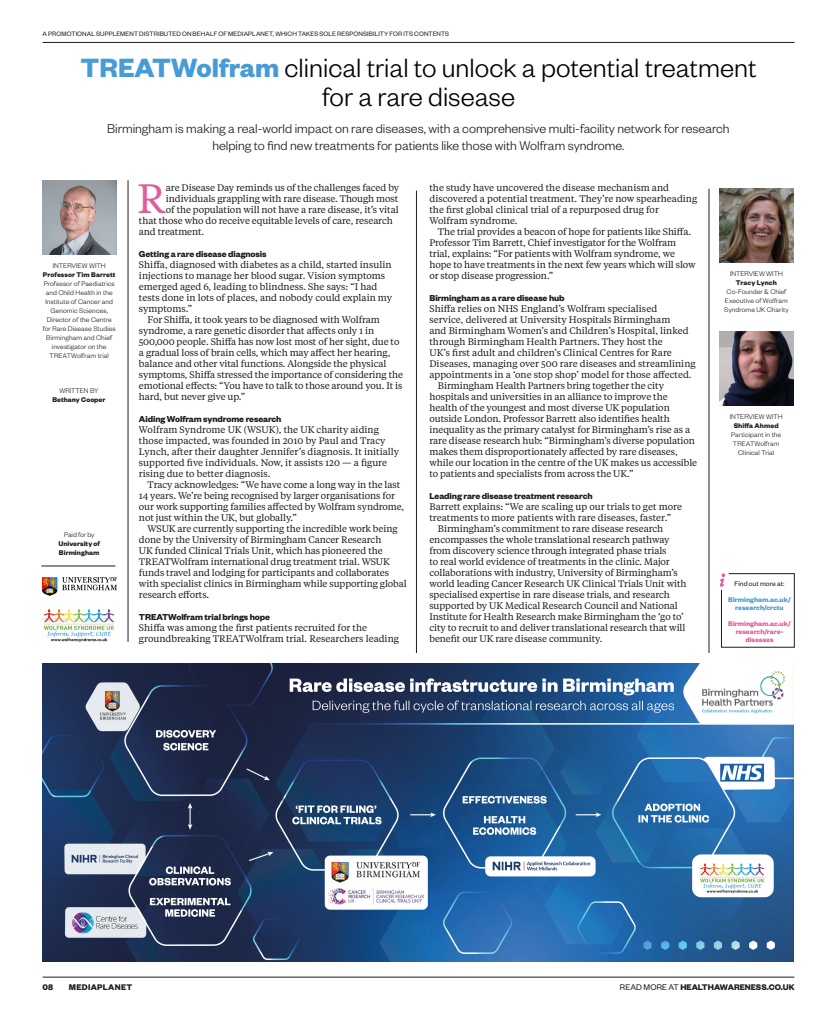
<style>
.page{position:relative;width:820px;height:1021px;background:#fff}
.page>*{position:absolute;margin:0;border:0;box-sizing:border-box;transform-origin:0 0}
._03_Drop_cap_4_lines{font:40.8px "Tiempos Text";color:#de5d9c}
._01_Headline{font:300 29px/29px "Founders Grotesk";color:#020304;text-align:center}
._02_Intro{font:300 14px/16.8px "Founders Grotesk";color:#1d1d1b;text-align:center}
._06_Body_text_indent{font:9.5px/11px "Tiempos Text";letter-spacing:-.01em;color:#1d1d1b}
._05_Body_text_first_paragraph{font:9.5px/11px "Tiempos Text";color:#1d1d1b}
._03_Drop_cap_4_lines-2{font:9.5px "Tiempos Text";letter-spacing:-.01em;color:#1d1d1b}
._04_Subheading{font:700 9.5px "Founders Grotesk";letter-spacing:-.01em;color:#1d1d1b}
.t1{font:700 9px "Founders Grotesk";color:#1d1d1b}
.t2{font:700 9px "Founders Grotesk";letter-spacing:.035em;color:#1d1d1b}
._08_Info_byline{font:300 7.5px/9px "Founders Grotesk";letter-spacing:.01em;color:#1d1d1b;text-align:center}
._08_Info_byline-2{font:700 7.5px/16px "Founders Grotesk";color:#479cd5;text-align:center}
._08_Info_byline-3{font:700 7.5px/9.4px "Founders Grotesk";letter-spacing:.005em;color:#1d1d1b;text-align:center}
._08_Info_byline-4{font:700 7.5px/8px "Founders Grotesk";color:#de5d9c;text-align:center}
.t3{font:7px "Founders Grotesk";letter-spacing:.015em;color:#1d1d1b}
.s1{font-weight:700;color:#479cd5}
.s2{font-weight:700}
.s3{font-weight:300}
.s4{font-weight:400;color:#1d1d1b}
.s5{font-weight:400}
</style>
<div class="page">
<hr style="left:43px;top:42px;width:751px;height:1px;background:#1d1d1b">
<hr style="left:43px;top:976px;width:751px;height:1px;background:#1d1d1b">
<img style="left:42px;top:577px;width:74px;height:18px">
<hr style="left:41px;top:566px;width:74px;height:1px;background:#1d1d1b">
<hr style="left:128px;top:180px;width:1px;height:462px;background:#1d1d1b">
<hr style="left:416px;top:191px;width:1px;height:462px;background:#1d1d1b">
<hr style="left:708px;top:189px;width:1px;height:464px;background:#1d1d1b">
<img style="left:42px;top:181px;width:74px;height:74px">
<img style="left:719px;top:189px;width:74px;height:74px">
<img style="left:719px;top:332px;width:74px;height:74px">
<img style="left:43px;top:664px;width:750px;height:297px">
<svg style="left:720px;top:573px;width:74px;height:74px"></svg>
<img style="left:42px;top:609px;width:73px;height:33px">
<p class="t3" style="left:43px;top:29px;width:408px">A PROMOTIONAL SUPPLEMENT DISTRIBUTED ON BEHALF OF MEDIAPLANET, WHICH TAKES SOLE RESPONSIBILITY FOR ITS CONTENTS</p>
<p class="_01_Headline" style="left:80px;top:52px;width:677px"><span class="s1">TREATWolfram</span> clinical trial to unlock a potential treatment for a rare disease</p>
<p class="_02_Intro" style="left:107px;top:120px;width:624px">Birmingham is making a real-world impact on rare diseases, with a comprehensive multi-facility network for research helping to find new treatments for patients like those with Wolfram syndrome.</p>
<p class="_03_Drop_cap_4_lines" style="left:137px;top:171px;width:30px">R</p>
<p class="_03_Drop_cap_4_lines-2" style="left:166px;top:181px;width:235px">are Disease Day reminds us of the challenges faced by</p>
<p class="_05_Body_text_first_paragraph" style="left:429px;top:181px;width:269px">the study have uncovered the disease mechanism and discovered a potential treatment. They’re now spearheading the first global clinical trial of a repurposed drug for Wolfram syndrome.</p>
<p class="_06_Body_text_indent" style="left:429px;top:225px;width:268px;text-indent:9px">The trial provides a beacon of hope for patients like Shiffa.<br>Professor Tim Barrett, Chief investigator for the Wolfram trial, explains: “For patients with Wolfram syndrome, we hope to have treatments in the next few years which will slow or stop disease progression.”</p>
<p class="_04_Subheading" style="left:429px;top:291px;width:137px">Birmingham as a rare disease hub</p>
<p class="_05_Body_text_first_paragraph" style="left:429px;top:302px;width:267px">Shiffa relies on NHS England’s Wolfram specialised<br>service, delivered at University Hospitals Birmingham<br>and Birmingham Women’s and Children’s Hospital, linked through Birmingham Health Partners. They host the<br>UK’s first adult and children’s Clinical Centres for Rare Diseases, managing over 500 rare diseases and streamlining appointments in a ‘one stop shop’ model for those affected.</p>
<p class="_06_Body_text_indent" style="left:429px;top:379px;width:269px;text-indent:9px">Birmingham Health Partners bring together the city hospitals and universities in an alliance to improve the health of the youngest and most diverse UK population outside London. Professor Barrett also identifies health inequality as the primary catalyst for Birmingham’s rise as a rare disease research hub: “Birmingham’s diverse population makes them disproportionately affected by rare diseases, while our location in the centre of the UK makes us accessible to patients and specialists from across the UK.”</p>
<p class="_04_Subheading" style="left:429px;top:489px;width:165px">Leading rare disease treatment research</p>
<p class="_05_Body_text_first_paragraph" style="left:429px;top:500px;width:254px">Barrett explains: “We are scaling up our trials to get more treatments to more patients with rare diseases, faster.”</p>
<p class="_06_Body_text_indent" style="left:429px;top:522px;width:258px;text-indent:9px">Birmingham’s commitment to rare disease research encompasses the whole translational research pathway from discovery science through integrated phase trials<br>to real world evidence of treatments in the clinic. Major collaborations with industry, University of Birmingham’s world leading Cancer Research UK Clinical Trials Unit with specialised expertise in rare disease trials, and research supported by UK Medical Research Council and National Institute for Health Research make Birmingham the ‘go to’ city to recruit to and deliver translational research that will benefit our UK rare disease community.</p>
<p class="_03_Drop_cap_4_lines-2" style="left:166px;top:192px;width:234px">individuals grappling with rare disease. Though most</p>
<p class="_03_Drop_cap_4_lines-2" style="left:166px;top:203px;width:234px">of the population will not have a rare disease, it’s vital</p>
<p class="_03_Drop_cap_4_lines-2" style="left:139px;top:214px;width:255px">that those who do receive equitable levels of care, research</p>
<p class="_03_Drop_cap_4_lines-2" style="left:139px;top:225px;width:67px">and treatment.</p>
<p class="_04_Subheading" style="left:139px;top:247px;width:129px">Getting a rare disease diagnosis</p>
<p class="_05_Body_text_first_paragraph" style="left:139px;top:258px;width:254px">Shiffa, diagnosed with diabetes as a child, started insulin injections to manage her blood sugar. Vision symptoms emerged aged 6, leading to blindness. She says: “I had tests done in lots of places, and nobody could explain my symptoms.”</p>
<p class="_06_Body_text_indent" style="left:139px;top:313px;width:265px;text-indent:9px">For Shiffa, it took years to be diagnosed with Wolfram syndrome, a rare genetic disorder that affects only 1 in 500,000 people. Shiffa has now lost most of her sight, due to a gradual loss of brain cells, which may affect her hearing, balance and other vital functions. Alongside the physical symptoms, Shiffa stressed the importance of considering the emotional effects: “You have to talk to those around you. It is hard, but never give up.”</p>
<p class="_04_Subheading" style="left:139px;top:412px;width:144px">Aiding Wolfram syndrome research</p>
<p class="_05_Body_text_first_paragraph" style="left:139px;top:423px;width:261px">Wolfram Syndrome UK (WSUK), the UK charity aiding those impacted, was founded in 2010 by Paul and Tracy Lynch, after their daughter Jennifer’s diagnosis. It initially supported five individuals. Now, it assists 120 — a figure rising due to better diagnosis.</p>
<p class="_06_Body_text_indent" style="left:139px;top:478px;width:267px;text-indent:9px">Tracy acknowledges: “We have come a long way in the last 14 years. We’re being recognised by larger organisations for our work supporting families affected by Wolfram syndrome, not just within the UK, but globally.”</p>
<p class="_06_Body_text_indent" style="left:139px;top:522px;width:269px;text-indent:9px">WSUK are currently supporting the incredible work being done by the University of Birmingham Cancer Research<br>UK funded Clinical Trials Unit, which has pioneered the TREATWolfram international drug treatment trial. WSUK funds travel and lodging for participants and collaborates with specialist clinics in Birmingham while supporting global research efforts.</p>
<p class="_04_Subheading" style="left:139px;top:610px;width:133px">TREATWolfram trial brings hope</p>
<p class="_05_Body_text_first_paragraph" style="left:139px;top:621px;width:261px">Shiffa was among the first patients recruited for the groundbreaking TREATWolfram trial. Researchers leading</p>
<p class="_08_Info_byline" style="left:53px;top:260px;width:54px">INTERVIEW WITH</p>
<p class="_08_Info_byline" style="left:43px;top:269px;width:74px"><span class="s2">Professor Tim Barrett<br></span>Professor of Paediatrics and Child Health in the<br>Institute of Cancer and<br>Genomic Sciences,<br>Director of the Centre for Rare Disease Studies<br>Birmingham and Chief investigator on the<br>TREATWolfram trial</p>
<p class="_08_Info_byline" style="left:729px;top:268px;width:54px">INTERVIEW WITH</p>
<p class="_08_Info_byline" style="left:724px;top:277px;width:66px"><span class="s2">Tracy Lynch<br></span>Co-Founder &amp; Chief<br>Executive of Wolfram<br>Syndrome UK Charity</p>
<p class="_08_Info_byline" style="left:59px;top:385px;width:41px">WRITTEN BY</p>
<p class="_08_Info_byline-3" style="left:52px;top:394px;width:54px">Bethany Cooper</p>
<p class="_08_Info_byline" style="left:729px;top:411px;width:54px">INTERVIEW WITH</p>
<p class="_08_Info_byline" style="left:730px;top:420px;width:52px"><span class="s2">Shiffa Ahmed<br></span>Participant in the<br>TREATWolfram<br>Clinical Trial</p>
<p class="_08_Info_byline-3" style="left:58px;top:529px;width:43px"><span class="s3">Paid for by<br></span>University of<br>Birmingham</p>
<p class="_08_Info_byline-2" style="left:728px;top:575px;width:64px"><span class="s4">Find out more at:<br></span>Birmingham.ac.uk/</p>
<p class="_08_Info_byline-2" style="left:735px;top:599px;width:50px">research/crctu</p>
<p class="_08_Info_byline-4" style="left:728px;top:619px;width:64px">Birmingham.ac.uk/ research/rare&shy;diseases</p>
<p class="t1" style="left:43px;top:981px;width:12px">08</p>
<p class="t2" style="left:69px;top:981px;width:65px">MEDIAPLANET</p>
<p class="t1" style="left:619px;top:981px;width:176px"><span class="s5">READ MORE AT</span> HEALTHAWARENESS.CO.UK</p>
</div>
